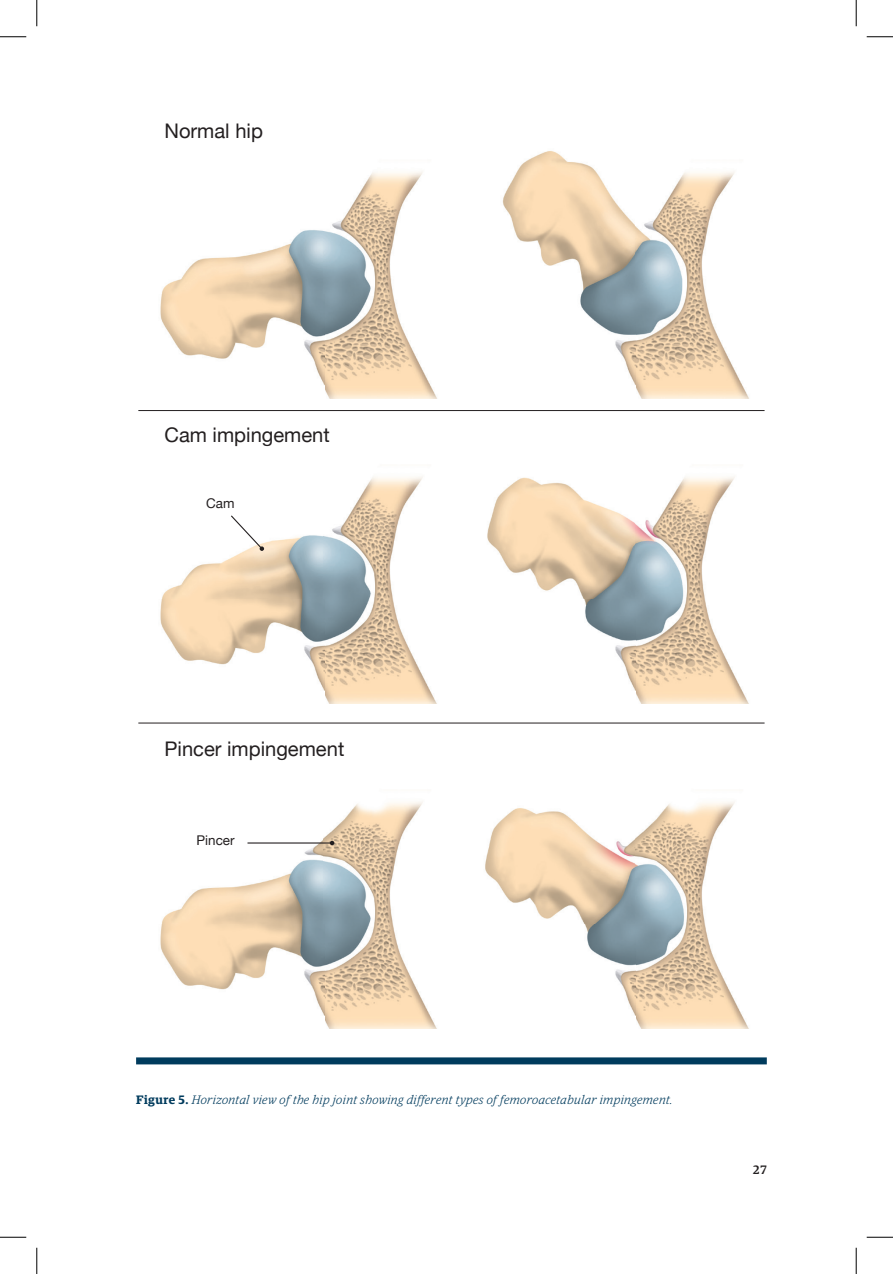
<style>
.page{position:relative;width:893px;height:1274px;background:#fff}
.page>*{position:absolute;margin:0;border:0;box-sizing:border-box;transform-origin:0 0}
.t1{font:20.12px "Helvetica Neue";color:#231f20}
.t2{font:13.47px "Helvetica Neue";color:#231f20}
.t3{font:italic 300 12.25px "Guardian Egyp";letter-spacing:.04em;color:#003b5d}
.t4{font:500 12.25px "Guardian Egyp";color:#231f20}
.s1{font-weight:600;font-style:normal}
</style>
<div class="page">
<img style="left:160px;top:172px;width:277px;height:226px">
<img style="left:160px;top:477px;width:277px;height:227px">
<img style="left:160px;top:802px;width:277px;height:227px">
<img style="left:502px;top:151px;width:247px;height:247px">
<img style="left:487px;top:477px;width:262px;height:227px">
<img style="left:485px;top:802px;width:264px;height:227px">
<hr style="left:138px;top:410px;width:626px;height:1px;background:#231f20">
<hr style="left:138px;top:723px;width:626px;height:1px;background:#231f20">
<svg style="left:229px;top:514px;width:35px;height:37px"></svg>
<hr style="left:247px;top:842px;width:85px;height:2px;background:#231f20">
<svg style="left:330px;top:841px;width:4px;height:4px"></svg>
<div style="left:136px;top:1057px;width:630px;height:7px;background:#003b5d"></div>
<svg style="left:0;top:36px;width:26px;height:1px"></svg>
<svg style="left:866px;top:36px;width:26px;height:1px"></svg>
<svg style="left:0;top:1237px;width:26px;height:1px"></svg>
<svg style="left:866px;top:1237px;width:26px;height:1px"></svg>
<svg style="left:36px;top:0;width:1px;height:26px"></svg>
<svg style="left:36px;top:1248px;width:1px;height:26px"></svg>
<svg style="left:855px;top:0;width:1px;height:26px"></svg>
<svg style="left:855px;top:1248px;width:1px;height:26px"></svg>
<h1 class="t1" style="left:164px;top:116px;width:100px">Normal hip</h1>
<h1 class="t1" style="left:164px;top:420px;width:167px">Cam impingement</h1>
<p class="t2" style="left:206px;top:493px;width:30px">Cam</p>
<h1 class="t1" style="left:164px;top:735px;width:181px">Pincer impingement</h1>
<p class="t2" style="left:196px;top:831px;width:40px">Pincer</p>
<p class="t3" style="left:136px;top:1091px;width:537px"><span class="s1">Figure 5.</span> Horizontal view of the hip joint showing different types of femoroacetabular impingement.</p>
<p class="t4" style="left:752px;top:1161px;width:15px">27</p>
</div>
